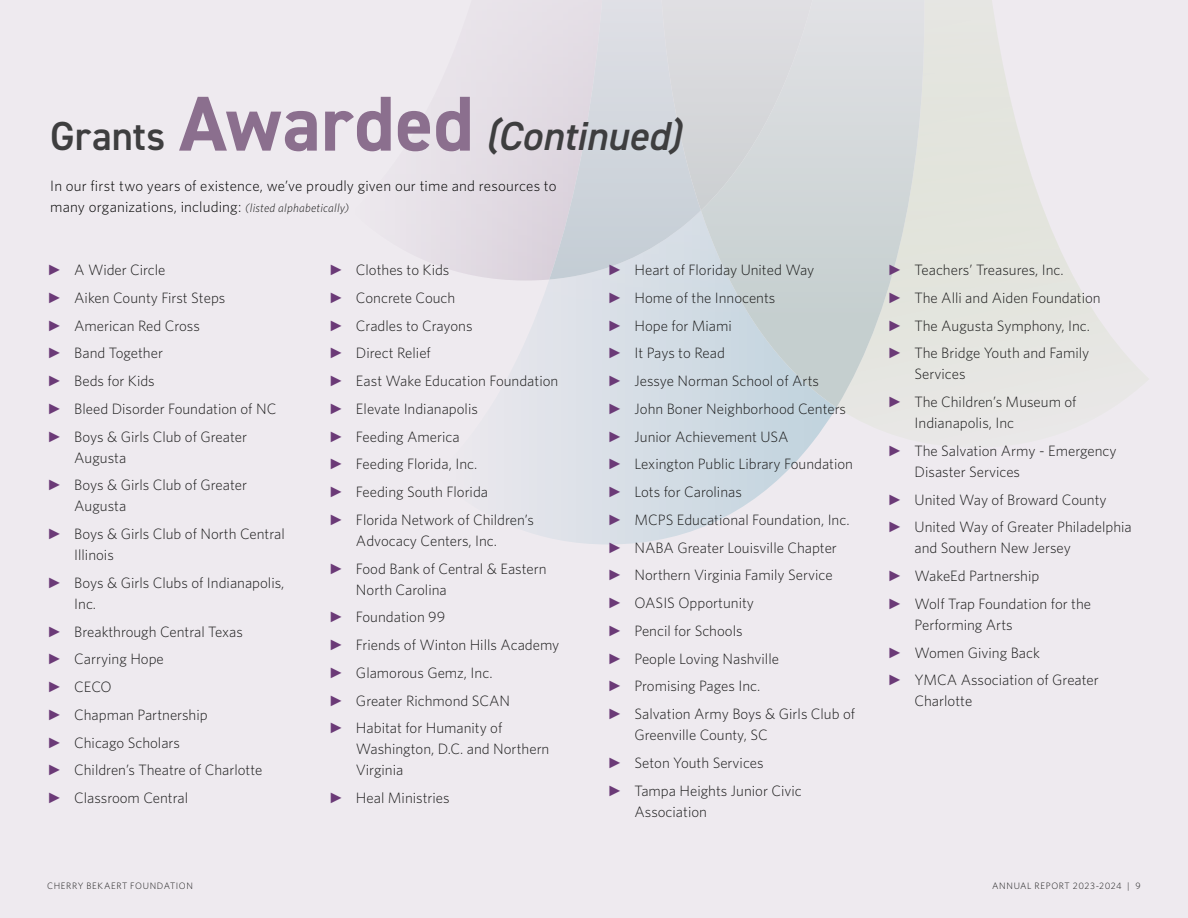
<style>
.page{position:relative;width:1188px;height:918px;background:#eeeaef}
.page>*{position:absolute;margin:0;border:0;box-sizing:border-box;transform-origin:0 0}
.t1{font:700 78px "DIN2014";letter-spacing:.005em;color:#8b6f8e}
.t2{font:italic 600 40.5px "DIN2014";color:#3e3e3f}
.t3{font:600 40.5px "DIN2014";color:#3e3e3f}
.t4{font:300 15px/21px "Whitney";color:#1a1a1a}
.Body_Copy{font:300 15px/21px "Whitney";letter-spacing:.01em;color:#000}
.t5{font:300 9.3px "Whitney";letter-spacing:.06em;color:#1a1a1a}
.s1{font-style:italic;font-size:12px;color:#1a1a1a}
.s2{font-family:"Arial";font-weight:400;color:#6b3a77}
</style>
<div class="page">
<svg style="left:521px;top:322px;width:316px;height:223px;fill:#d9dfe7"></svg>
<svg style="left:837px;top:322px;width:302px;height:105px;fill:#e7e6e3"></svg>
<svg style="left:701px;top:322px;width:226px;height:85px"></svg>
<svg style="left:431px;top:0;width:669px;height:322px;fill:#dfdddf"></svg>
<h1 class="t1" style="left:179px;top:72px;width:296px">Awarded</h1>
<p class="Body_Copy" style="left:50px;top:174px;width:508px">In our first two years of existence, we’ve proudly given our time and resources to many organizations, including: <span class="s1">(listed alphabetically)</span></p>
<h1 class="t2" style="left:486px;top:110px;width:197px">(Continued)</h1>
<h1 class="t3" style="left:50px;top:110px;width:116px">Grants</h1>
<p class="t4" style="left:47px;top:259px;width:120px"><span class="s2">►</span> A Wider Circle</p>
<p class="t4" style="left:47px;top:287px;width:180px"><span class="s2">►</span> Aiken County First Steps</p>
<p class="t4" style="left:47px;top:314px;width:154px"><span class="s2">►</span> American Red Cross</p>
<p class="t4" style="left:47px;top:342px;width:117px"><span class="s2">►</span> Band Together</p>
<p class="t4" style="left:47px;top:370px;width:109px"><span class="s2">►</span> Beds for Kids</p>
<p class="t4" style="left:47px;top:398px;width:231px"><span class="s2">►</span> Bleed Disorder Foundation of NC</p>
<p class="t4" style="left:74px;top:425px;width:174px;text-indent:-27px"><span class="s2">►</span> Boys &amp; Girls Club of Greater<br>Augusta</p>
<p class="t4" style="left:74px;top:474px;width:174px;text-indent:-27px"><span class="s2">►</span> Boys &amp; Girls Club of Greater<br>Augusta</p>
<p class="t4" style="left:74px;top:523px;width:212px;text-indent:-27px"><span class="s2">►</span> Boys &amp; Girls Club of North Central<br>Illinois</p>
<p class="t4" style="left:74px;top:572px;width:212px;text-indent:-27px"><span class="s2">►</span> Boys &amp; Girls Clubs of Indianapolis,<br>Inc.</p>
<p class="t4" style="left:47px;top:620px;width:197px"><span class="s2">►</span> Breakthrough Central Texas</p>
<p class="t4" style="left:47px;top:648px;width:118px"><span class="s2">►</span> Carrying Hope</p>
<p class="t4" style="left:47px;top:676px;width:66px"><span class="s2">►</span> CECO</p>
<p class="t4" style="left:47px;top:704px;width:162px"><span class="s2">►</span> Chapman Partnership</p>
<p class="t4" style="left:47px;top:731px;width:134px"><span class="s2">►</span> Chicago Scholars</p>
<p class="t4" style="left:47px;top:759px;width:217px"><span class="s2">►</span> Children’s Theatre of Charlotte</p>
<p class="t4" style="left:47px;top:787px;width:142px"><span class="s2">►</span> Classroom Central</p>
<p class="t4" style="left:329px;top:259px;width:122px"><span class="s2">►</span> Clothes to Kids</p>
<p class="t4" style="left:329px;top:287px;width:128px"><span class="s2">►</span> Concrete Couch</p>
<p class="t4" style="left:329px;top:314px;width:145px"><span class="s2">►</span> Cradles to Crayons</p>
<p class="t4" style="left:329px;top:342px;width:103px"><span class="s2">►</span> Direct Relief</p>
<p class="t4" style="left:329px;top:370px;width:231px"><span class="s2">►</span> East Wake Education Foundation</p>
<p class="t4" style="left:329px;top:398px;width:150px"><span class="s2">►</span> Elevate Indianapolis</p>
<p class="t4" style="left:329px;top:425px;width:132px"><span class="s2">►</span> Feeding America</p>
<p class="t4" style="left:329px;top:453px;width:150px"><span class="s2">►</span> Feeding Florida, Inc.</p>
<p class="t4" style="left:329px;top:481px;width:161px"><span class="s2">►</span> Feeding South Florida</p>
<p class="t4" style="left:356px;top:509px;width:180px;text-indent:-27px"><span class="s2">►</span> Florida Network of Children’s<br>Advocacy Centers, Inc.</p>
<p class="t4" style="left:356px;top:557px;width:192px;text-indent:-27px"><span class="s2">►</span> Food Bank of Central &amp; Eastern<br>North Carolina</p>
<p class="t4" style="left:329px;top:606px;width:118px"><span class="s2">►</span> Foundation 99</p>
<p class="t4" style="left:329px;top:634px;width:232px"><span class="s2">►</span> Friends of Winton Hills Academy</p>
<p class="t4" style="left:329px;top:662px;width:165px"><span class="s2">►</span> Glamorous Gemz, Inc.</p>
<p class="t4" style="left:329px;top:689px;width:183px"><span class="s2">►</span> Greater Richmond SCAN</p>
<p class="t4" style="left:356px;top:717px;width:195px;text-indent:-27px"><span class="s2">►</span> Habitat for Humanity of<br>Washington, D.C. and Northern<br>Virginia</p>
<p class="t4" style="left:329px;top:787px;width:122px"><span class="s2">►</span> Heal Ministries</p>
<p class="t4" style="left:608px;top:259px;width:208px"><span class="s2">►</span> Heart of Floriday United Way</p>
<p class="t4" style="left:608px;top:287px;width:169px"><span class="s2">►</span> Home of the Innocents</p>
<p class="t4" style="left:608px;top:314px;width:126px"><span class="s2">►</span> Hope for Miami</p>
<p class="t4" style="left:608px;top:342px;width:119px"><span class="s2">►</span> It Pays to Read</p>
<p class="t4" style="left:608px;top:370px;width:213px"><span class="s2">►</span> Jessye Norman School of Arts</p>
<p class="t4" style="left:608px;top:398px;width:240px"><span class="s2">►</span> John Boner Neighborhood Centers</p>
<p class="t4" style="left:608px;top:425px;width:183px"><span class="s2">►</span> Junior Achievement USA</p>
<p class="t4" style="left:608px;top:453px;width:247px"><span class="s2">►</span> Lexington Public Library Foundation</p>
<p class="t4" style="left:608px;top:481px;width:136px"><span class="s2">►</span> Lots for Carolinas</p>
<p class="t4" style="left:608px;top:509px;width:244px"><span class="s2">►</span> MCPS Educational Foundation, Inc.</p>
<p class="t4" style="left:608px;top:536px;width:231px"><span class="s2">►</span> NABA Greater Louisville Chapter</p>
<p class="t4" style="left:608px;top:564px;width:227px"><span class="s2">►</span> Northern Virginia Family Service</p>
<p class="t4" style="left:608px;top:592px;width:148px"><span class="s2">►</span> OASIS Opportunity</p>
<p class="t4" style="left:608px;top:620px;width:137px"><span class="s2">►</span> Pencil for Schools</p>
<p class="t4" style="left:608px;top:647px;width:173px"><span class="s2">►</span> People Loving Nashville</p>
<p class="t4" style="left:608px;top:675px;width:154px"><span class="s2">►</span> Promising Pages Inc.</p>
<p class="t4" style="left:634px;top:703px;width:222px;text-indent:-27px"><span class="s2">►</span> Salvation Army Boys &amp; Girls Club of<br>Greenville County, SC</p>
<p class="t4" style="left:608px;top:752px;width:158px"><span class="s2">►</span> Seton Youth Services</p>
<p class="t4" style="left:634px;top:779px;width:169px;text-indent:-27px"><span class="s2">►</span> Tampa Heights Junior Civic<br>Association</p>
<p class="t4" style="left:888px;top:259px;width:178px"><span class="s2">►</span> Teachers’ Treasures, Inc.</p>
<p class="t4" style="left:888px;top:287px;width:215px"><span class="s2">►</span> The Alli and Aiden Foundation</p>
<p class="t4" style="left:888px;top:314px;width:204px"><span class="s2">►</span> The Augusta Symphony, Inc.</p>
<p class="t4" style="left:915px;top:342px;width:176px;text-indent:-27px"><span class="s2">►</span> The Bridge Youth and Family<br>Services</p>
<p class="t4" style="left:915px;top:391px;width:163px;text-indent:-27px"><span class="s2">►</span> The Children’s Museum of<br>Indianapolis, Inc</p>
<p class="t4" style="left:915px;top:440px;width:204px;text-indent:-27px"><span class="s2">►</span> The Salvation Army - Emergency<br>Disaster Services</p>
<p class="t4" style="left:888px;top:488px;width:221px"><span class="s2">►</span> United Way of Broward County</p>
<p class="t4" style="left:915px;top:516px;width:219px;text-indent:-27px"><span class="s2">►</span> United Way of Greater Philadelphia and Southern New Jersey</p>
<p class="t4" style="left:888px;top:565px;width:153px"><span class="s2">►</span> WakeEd Partnership</p>
<p class="t4" style="left:915px;top:593px;width:178px;text-indent:-27px"><span class="s2">►</span> Wolf Trap Foundation for the<br>Performing Arts</p>
<p class="t4" style="left:888px;top:641px;width:154px"><span class="s2">►</span> Women Giving Back</p>
<p class="t4" style="left:915px;top:669px;width:186px;text-indent:-27px"><span class="s2">►</span> YMCA Association of Greater<br>Charlotte</p>
<p class="t5" style="left:47px;top:880px;width:147px">CHERRY BEKAERT FOUNDATION</p>
<p class="t5" style="left:992px;top:880px;width:150px">ANNUAL REPORT 2023-2024 | 9</p>
</div>
